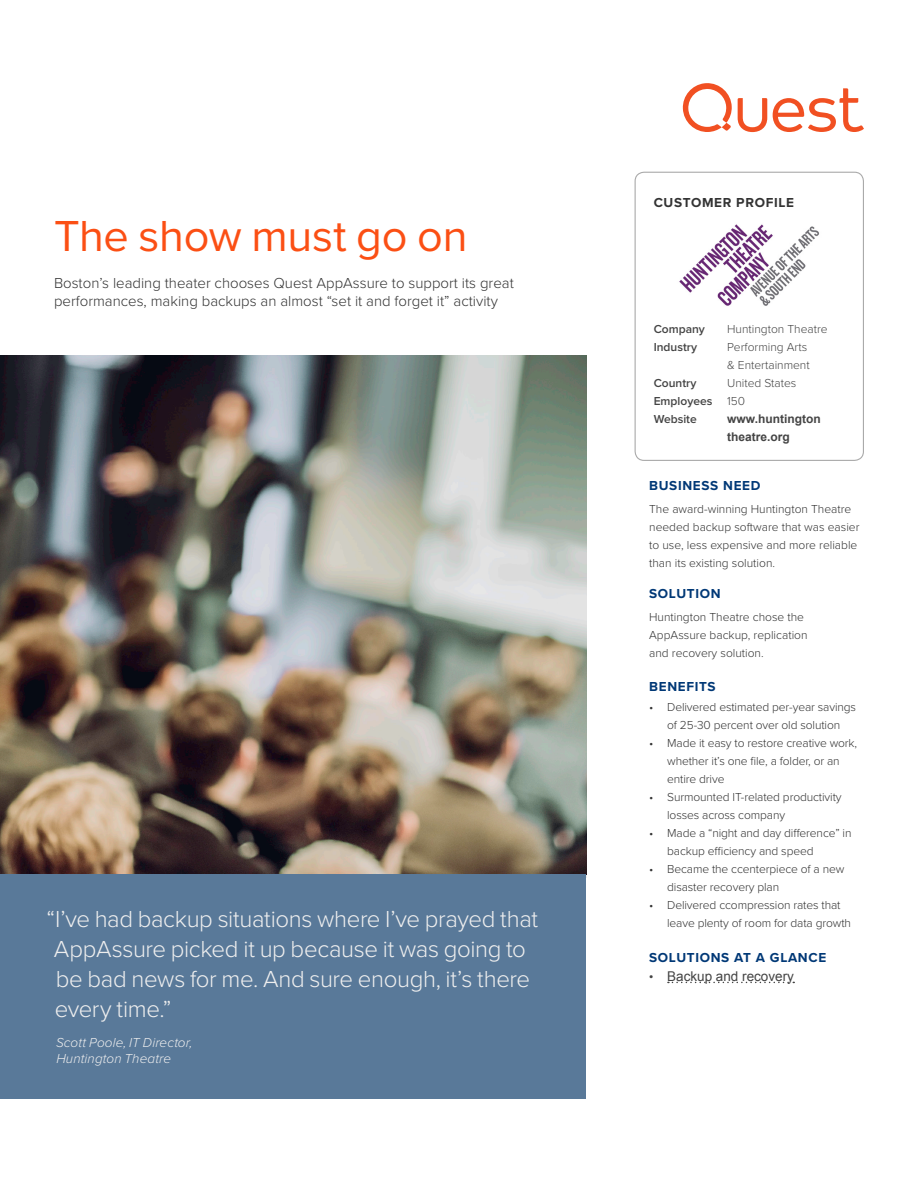
<style>
.page{position:relative;width:918px;height:1188px;background:#fff}
.page>*{position:absolute;margin:0;border:0;box-sizing:border-box;transform-origin:0 0}
.FRONT_PG_Headline_Qu{font:45px "Proxima Nova";letter-spacing:-.01em;color:#fb4f14}
.p1-4_pullquote-rebra{font:300 24px/30px "Proxima Nova";letter-spacing:-.015em;color:#eee}
.FRONT_PG_Subhead_Dar{font:300 15px "Proxima Nova";color:#333}
.Subhead_Quest_Blue{font:700 13.5px "Proxima Nova";letter-spacing:.05em;color:#003876}
.p1-4_pullquote-rebra-2{font:italic 300 13.5px/16.2px "Proxima Nova";letter-spacing:.01em;color:#eee}
.t1{font:13.5px "Arial";color:#444}
.Customer_profile{font:700 13.5px "Proxima Nova";letter-spacing:.05em;color:#333}
.Body_copy_Dell_Dark{font:300 12px/18px "Proxima Nova";letter-spacing:-.01em;color:#333}
.Blue_subheads{font:300 12px/18px "Proxima Nova";color:#444}
.Blue_subheads-2{font:600 12px "Proxima Nova";color:#444}
.Blue_subheads-3{font:700 12px/18px "Arial";color:#444}
.s1{font-weight:300}
.s2{font-size:12px}
</style>
<div class="page">
<svg style="left:738px;top:98px;width:29px;height:34px"></svg>
<svg style="left:773px;top:88px;width:91px;height:44px"></svg>
<svg style="left:683px;top:83px;width:49px;height:49px"></svg>
<svg style="left:668px;top:982px;width:126px;height:1px"></svg>
<div style="left:635px;top:172px;width:229px;height:289px;border:1px solid #aaa;border-radius:9px"></div>
<img style="left:0;top:356px;width:586px;height:518px">
<div style="left:0;top:874px;width:586px;height:225px;background:#597999"></div>
<img style="left:679px;top:224px;width:140px;height:82px">
<p class="FRONT_PG_Headline_Qu" style="left:54px;top:203px;width:415px">The show must go on</p>
<p class="FRONT_PG_Subhead_Dar" style="left:54px;top:272px;width:461px">Boston’s leading theater chooses Quest AppAssure to support its great</p>
<p class="FRONT_PG_Subhead_Dar" style="left:54px;top:290px;width:445px">performances, making backups an almost “set it and forget it” activity</p>
<p class="p1-4_pullquote-rebra" style="left:54px;top:903px;width:486px;text-indent:-7px">“I’ve had backup situations where I’ve prayed that AppAssure picked it up because it was going to be bad news for me. And sure enough, it’s there every time.”</p>
<p class="p1-4_pullquote-rebra-2" style="left:56px;top:1034px;width:138px">Scott Poole, IT Director,<br>Huntington Theatre</p>
<p class="Customer_profile" style="left:654px;top:192px;width:142px">CUSTOMER PROFILE</p>
<p class="Blue_subheads-2" style="left:654px;top:320px;width:53px">Company</p>
<p class="Blue_subheads" style="left:727px;top:319px;width:102px">Huntington Theatre</p>
<p class="Blue_subheads-2" style="left:654px;top:338px;width:45px">Industry</p>
<p class="Blue_subheads" style="left:727px;top:337px;width:84px">Performing Arts &amp; Entertainment</p>
<p class="Blue_subheads-2" style="left:654px;top:374px;width:44px">Country</p>
<p class="Blue_subheads" style="left:727px;top:373px;width:71px">United States</p>
<p class="Blue_subheads-2" style="left:654px;top:392px;width:93px">Employees <span class="s1">150</span></p>
<p class="Blue_subheads-2" style="left:654px;top:410px;width:45px">Website</p>
<p class="Blue_subheads-3" style="left:727px;top:410px;width:95px">www.huntington theatre.org</p>
<p class="Subhead_Quest_Blue" style="left:649px;top:476px;width:113px">BUSINESS NEED</p>
<p class="Body_copy_Dell_Dark" style="left:649px;top:499px;width:212px">The award-winning Huntington Theatre needed backup software that was easier to use, less expensive and more reliable than its existing solution.</p>
<p class="Subhead_Quest_Blue" style="left:649px;top:584px;width:73px">SOLUTION</p>
<p class="Body_copy_Dell_Dark" style="left:649px;top:607px;width:160px">Huntington Theatre chose the<br>AppAssure backup, replication and recovery solution.</p>
<p class="Subhead_Quest_Blue" style="left:649px;top:677px;width:68px">BENEFITS</p>
<p class="Body_copy_Dell_Dark" style="left:649px;top:697px;width:208px;text-align:center">• Delivered estimated per-year savings of 25-30 percent over old solution</p>
<p class="Body_copy_Dell_Dark" style="left:667px;top:733px;width:192px;text-indent:-18px">• Made it easy to restore creative work, whether it’s one file, a folder, or an entire drive</p>
<p class="Body_copy_Dell_Dark" style="left:667px;top:787px;width:176px;text-indent:-18px">• Surmounted IT-related productivity losses across company</p>
<p class="Body_copy_Dell_Dark" style="left:667px;top:823px;width:186px;text-indent:-18px">• Made a “night and day difference” in backup efficiency and speed</p>
<p class="Body_copy_Dell_Dark" style="left:667px;top:859px;width:179px;text-indent:-18px">• Became the ccenterpiece of a new disaster recovery plan</p>
<p class="Body_copy_Dell_Dark" style="left:667px;top:895px;width:185px;text-indent:-18px">• Delivered ccompression rates that leave plenty of room for data growth</p>
<p class="Subhead_Quest_Blue" style="left:649px;top:947px;width:179px">SOLUTIONS AT A GLANCE</p>
<p class="t1" style="left:649px;top:967px;width:146px"><span class="s2">•</span> Backup and recovery</p>
</div>
